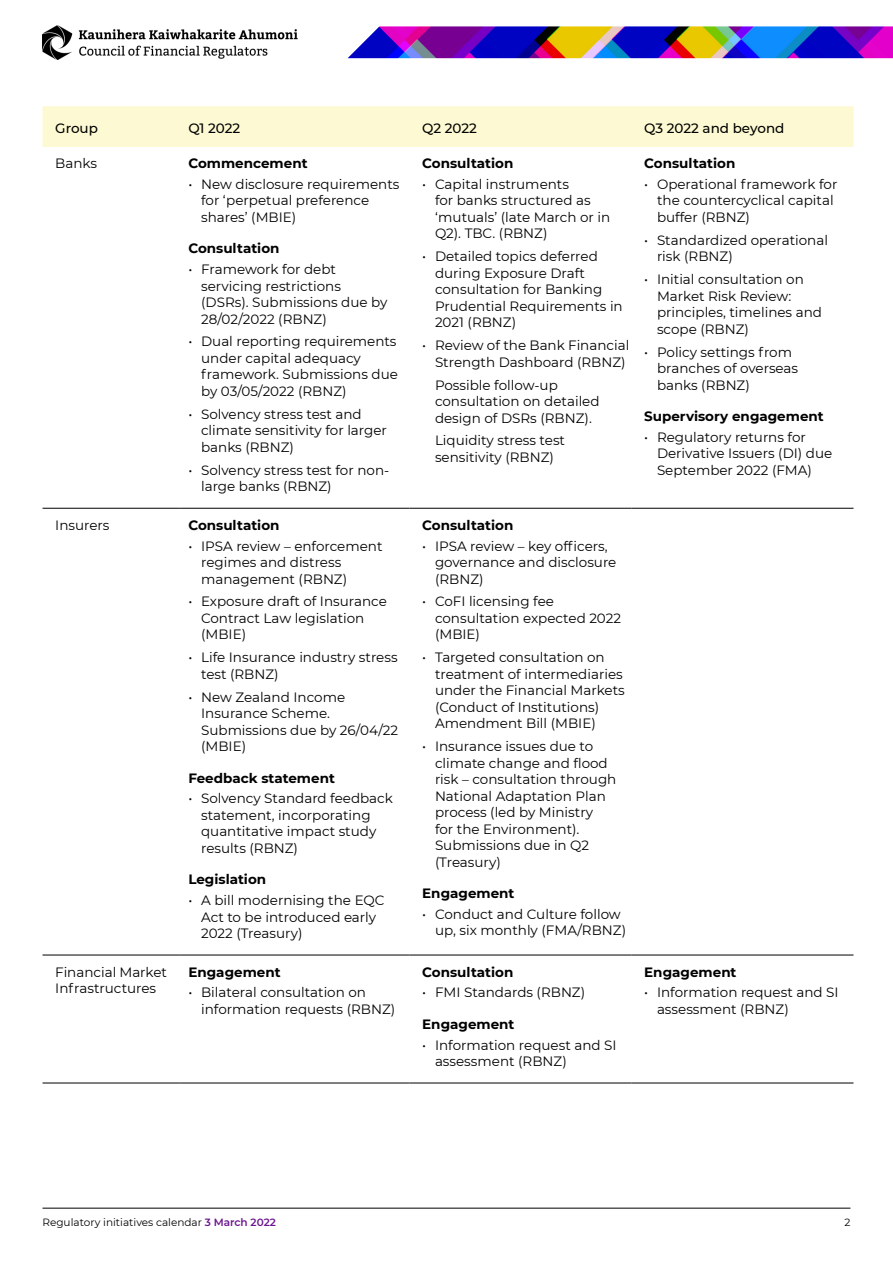
<style>
.page{position:relative;width:893px;height:1263px;background:#fff}
.page>*{position:absolute;margin:0;border:0;box-sizing:border-box;transform-origin:0 0}
.Table_body_indented{font:13.5px/16.5px "Montserrat";color:#000}
.Subhead{font:700 13.5px "Montserrat";color:#000}
.Table_body{font:13.5px/16.5px "Montserrat";color:#000}
.Table_body-2{font:500 13.5px "Montserrat";letter-spacing:-.005em;color:#000}
.t1{font:10.5px "Montserrat";color:#000}
.s1{font-weight:600;color:#6c158d}
</style>
<div class="page">
<hr style="left:43px;top:1208px;width:807px;height:1px;background:#000">
<img style="left:43px;top:25px;width:254px;height:35px">
<img style="left:348px;top:26px;width:545px;height:32px">
<div style="left:43px;top:106px;width:810px;height:41px;background:#fdf9d2"></div>
<hr style="left:43px;top:508px;width:137px;height:1px;background:#000">
<hr style="left:180px;top:508px;width:229px;height:1px;background:#000">
<hr style="left:409px;top:508px;width:222px;height:1px;background:#000">
<hr style="left:631px;top:508px;width:222px;height:1px;background:#000">
<hr style="left:43px;top:955px;width:137px;height:1px;background:#000">
<hr style="left:180px;top:955px;width:229px;height:1px;background:#000">
<hr style="left:409px;top:955px;width:222px;height:1px;background:#000">
<hr style="left:631px;top:955px;width:222px;height:1px;background:#000">
<hr style="left:43px;top:1082px;width:137px;height:1px;background:#000">
<hr style="left:180px;top:1082px;width:229px;height:1px;background:#000">
<hr style="left:409px;top:1082px;width:222px;height:1px;background:#000">
<hr style="left:631px;top:1082px;width:222px;height:1px;background:#000">
<p class="Table_body-2" style="left:55px;top:119px;width:44px">Group</p>
<p class="Table_body-2" style="left:188px;top:119px;width:54px">Q1 2022</p>
<p class="Table_body-2" style="left:422px;top:119px;width:56px">Q2 2022</p>
<p class="Table_body-2" style="left:644px;top:119px;width:142px">Q3 2022 and beyond</p>
<p class="Table_body" style="left:55px;top:155px;width:43px">Banks</p>
<p class="Subhead" style="left:188px;top:154px;width:121px">Commencement</p>
<p class="Table_body_indented" style="left:201px;top:175px;width:200px;text-indent:-13px">• New disclosure requirements for ‘perpetual preference shares’ (MBIE)</p>
<p class="Subhead" style="left:188px;top:239px;width:93px">Consultation</p>
<p class="Table_body_indented" style="left:201px;top:261px;width:188px;text-indent:-13px">• Framework for debt servicing restrictions (DSRs). Submissions due by<br>28/02/2022 (RBNZ)</p>
<p class="Table_body_indented" style="left:201px;top:333px;width:198px;text-indent:-13px">• Dual reporting requirements under capital adequacy framework. Submissions due by 03/05/2022 (RBNZ)</p>
<p class="Table_body_indented" style="left:201px;top:405px;width:187px;text-indent:-13px">• Solvency stress test and climate sensitivity for larger banks (RBNZ)</p>
<p class="Table_body_indented" style="left:201px;top:461px;width:190px;text-indent:-13px">• Solvency stress test for non&shy;large banks (RBNZ)</p>
<p class="Subhead" style="left:422px;top:154px;width:93px">Consultation</p>
<p class="Table_body_indented" style="left:435px;top:175px;width:177px;text-indent:-13px">• Capital instruments<br>for banks structured as ‘mutuals’ (late March or in<br>Q2). TBC. (RBNZ)</p>
<p class="Table_body_indented" style="left:435px;top:248px;width:189px;text-indent:-13px">• Detailed topics deferred during Exposure Draft consultation for Banking<br>Prudential Requirements in<br>2021 (RBNZ)</p>
<p class="Table_body_indented" style="left:422px;top:337px;width:209px;text-align:right">• Review of the Bank Financial<br>Strength Dashboard (RBNZ)</p>
<p class="Table_body_indented" style="left:435px;top:376px;width:166px">Possible follow-up consultation on detailed design of DSRs (RBNZ).</p>
<p class="Table_body_indented" style="left:435px;top:432px;width:132px">Liquidity stress test sensitivity (RBNZ)</p>
<p class="Subhead" style="left:644px;top:154px;width:93px">Consultation</p>
<p class="Table_body_indented" style="left:657px;top:175px;width:182px;text-indent:-13px">• Operational framework for the countercyclical capital buffer (RBNZ)</p>
<p class="Table_body_indented" style="left:657px;top:231px;width:173px;text-indent:-13px">• Standardized operational risk (RBNZ)</p>
<p class="Table_body_indented" style="left:657px;top:271px;width:167px;text-indent:-13px">• Initial consultation on<br>Market Risk Review: principles, timelines and scope (RBNZ)</p>
<p class="Table_body_indented" style="left:657px;top:343px;width:143px;text-indent:-13px">• Policy settings from branches of overseas banks (RBNZ)</p>
<p class="Subhead" style="left:644px;top:406px;width:181px">Supervisory engagement</p>
<p class="Table_body_indented" style="left:657px;top:428px;width:177px;text-indent:-13px">• Regulatory returns for<br>Derivative Issuers (DI) due<br>September 2022 (FMA)</p>
<p class="Table_body" style="left:55px;top:516px;width:56px">Insurers</p>
<p class="Subhead" style="left:188px;top:515px;width:93px">Consultation</p>
<p class="Table_body_indented" style="left:201px;top:537px;width:183px;text-indent:-13px">• IPSA review – enforcement regimes and distress management (RBNZ)</p>
<p class="Table_body_indented" style="left:201px;top:593px;width:187px;text-indent:-13px">• Exposure draft of Insurance<br>Contract Law legislation (MBIE)</p>
<p class="Table_body_indented" style="left:201px;top:649px;width:198px;text-indent:-13px">• Life Insurance industry stress test (RBNZ)</p>
<p class="Table_body_indented" style="left:201px;top:688px;width:199px;text-indent:-13px">• New Zealand Income<br>Insurance Scheme.<br>Submissions due by 26/04/22 (MBIE)</p>
<p class="Subhead" style="left:188px;top:768px;width:148px">Feedback statement</p>
<p class="Table_body_indented" style="left:201px;top:790px;width:193px;text-indent:-13px">• Solvency Standard feedback statement, incorporating quantitative impact study results (RBNZ)</p>
<p class="Subhead" style="left:188px;top:870px;width:79px">Legislation</p>
<p class="Table_body_indented" style="left:201px;top:891px;width:185px;text-indent:-13px">• A bill modernising the EQC<br>Act to be introduced early<br>2022 (Treasury)</p>
<p class="Table_body" style="left:55px;top:963px;width:113px">Financial Market<br>Infrastructures</p>
<p class="Subhead" style="left:188px;top:962px;width:94px">Engagement</p>
<p class="Table_body_indented" style="left:201px;top:984px;width:196px;text-indent:-13px">• Bilateral consultation on information requests (RBNZ)</p>
<p class="Subhead" style="left:422px;top:515px;width:93px">Consultation</p>
<p class="Table_body_indented" style="left:435px;top:537px;width:183px;text-indent:-13px">• IPSA review – key officers, governance and disclosure (RBNZ)</p>
<p class="Table_body_indented" style="left:435px;top:593px;width:188px;text-indent:-13px">• CoFI licensing fee consultation expected 2022 (MBIE)</p>
<p class="Table_body_indented" style="left:435px;top:649px;width:191px;text-indent:-13px">• Targeted consultation on treatment of intermediaries under the Financial Markets (Conduct of Institutions)<br>Amendment Bill (MBIE)</p>
<p class="Table_body_indented" style="left:435px;top:738px;width:183px;text-indent:-13px">• Insurance issues due to climate change and flood risk – consultation through<br>National Adaptation Plan process (led by Ministry<br>for the Environment).<br>Submissions due in Q2 (Treasury)</p>
<p class="Subhead" style="left:422px;top:883px;width:94px">Engagement</p>
<p class="Table_body_indented" style="left:435px;top:905px;width:193px;text-indent:-13px">• Conduct and Culture follow up, six monthly (FMA/RBNZ)</p>
<p class="Subhead" style="left:422px;top:962px;width:93px">Consultation</p>
<p class="Table_body_indented" style="left:422px;top:984px;width:164px">• FMI Standards (RBNZ)</p>
<p class="Subhead" style="left:422px;top:1014px;width:94px">Engagement</p>
<p class="Table_body_indented" style="left:435px;top:1036px;width:183px;text-indent:-13px">• Information request and SI assessment (RBNZ)</p>
<p class="Subhead" style="left:644px;top:962px;width:94px">Engagement</p>
<p class="Table_body_indented" style="left:657px;top:984px;width:183px;text-indent:-13px">• Information request and SI assessment (RBNZ)</p>
<p class="t1" style="left:43px;top:1215px;width:235px">Regulatory initiatives calendar <span class="s1">3 March 2022</span></p>
<p class="t1" style="left:844px;top:1215px;width:7px">2</p>
</div>
